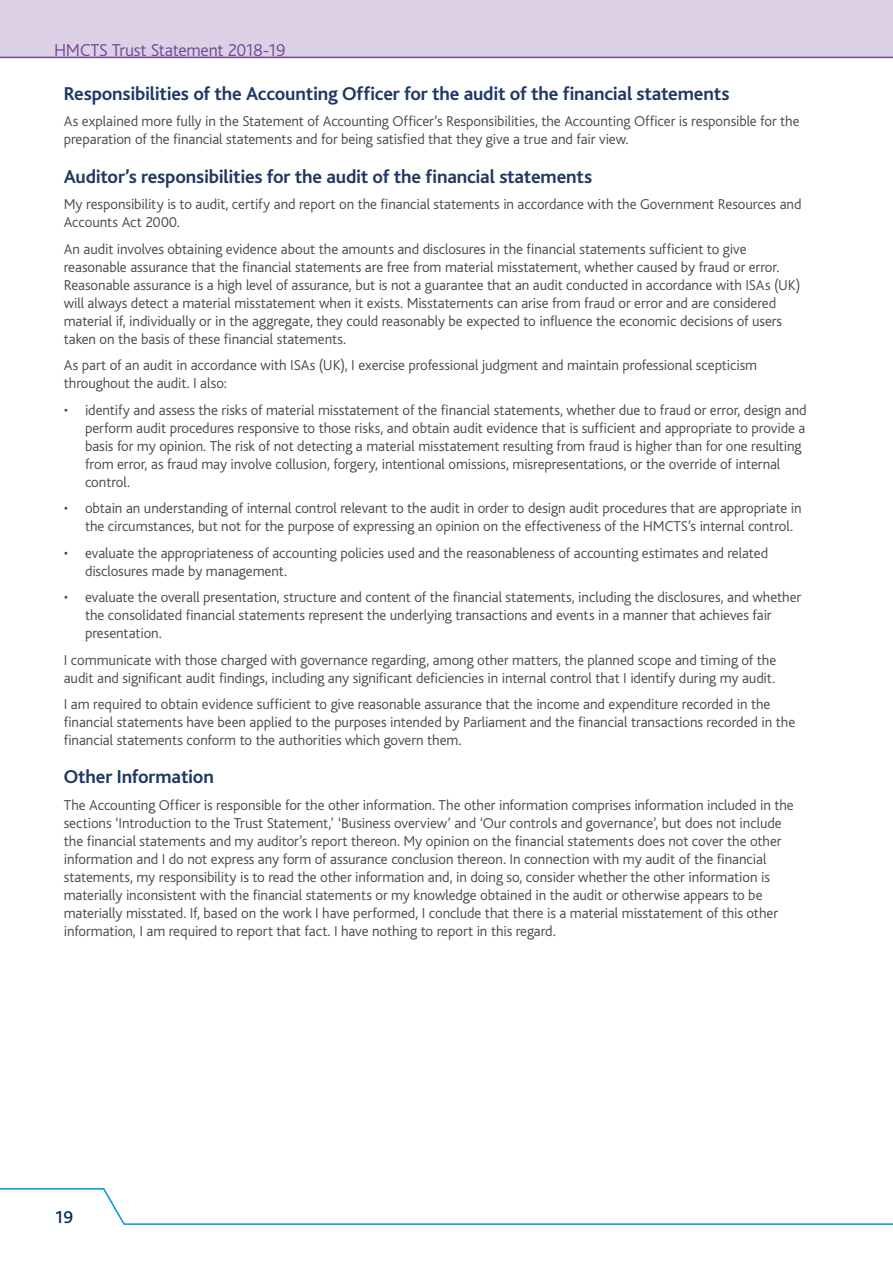
<style>
.page{position:relative;width:893px;height:1263px;background:#fff}
.page>*{position:absolute;margin:0;border:0;box-sizing:border-box;transform-origin:0 0}
.Heading_3{font:700 19.5px "Bliss";letter-spacing:-.01em;color:#1f3864}
.t1{font:300 18px "Bliss";letter-spacing:-.015em;color:#724695}
.t2{font:500 18px "Bliss";color:#032d5a}
.Body{font:300 15px/18px "Bliss";letter-spacing:-.005em;color:#4a4a49}
</style>
<div class="page">
<svg style="left:0;top:1188px;width:893px;height:37px"></svg>
<div style="left:0;top:0;width:893px;height:58px;background:#dcd1e4"></div>
<p class="t1" style="left:54px;top:41px;width:233px">HMCTS Trust Statement 2018-19</p>
<p class="Heading_3" style="left:64px;top:83px;width:667px">Responsibilities of the Accounting Officer for the audit of the financial statements</p>
<p class="Body" style="left:64px;top:113px;width:737px">As explained more fully in the Statement of Accounting Officer’s Responsibilities, the Accounting Officer is responsible for the preparation of the financial statements and for being satisfied that they give a true and fair view.</p>
<p class="Heading_3" style="left:64px;top:166px;width:530px">Auditor’s responsibilities for the audit of the financial statements</p>
<p class="Body" style="left:64px;top:195px;width:739px">My responsibility is to audit, certify and report on the financial statements in accordance with the Government Resources and<br>Accounts Act 2000.</p>
<p class="Body" style="left:64px;top:240px;width:738px">An audit involves obtaining evidence about the amounts and disclosures in the financial statements sufficient to give reasonable assurance that the financial statements are free from material misstatement, whether caused by fraud or error.<br>Reasonable assurance is a high level of assurance, but is not a guarantee that an audit conducted in accordance with ISAs (UK) will always detect a material misstatement when it exists. Misstatements can arise from fraud or error and are considered material if, individually or in the aggregate, they could reasonably be expected to influence the economic decisions of users taken on the basis of these financial statements.</p>
<p class="Body" style="left:64px;top:356px;width:695px">As part of an audit in accordance with ISAs (UK), I exercise professional judgment and maintain professional scepticism throughout the audit. I also:</p>
<p class="Body" style="left:85px;top:401px;width:723px;text-indent:-21px">• identify and assess the risks of material misstatement of the financial statements, whether due to fraud or error, design and perform audit procedures responsive to those risks, and obtain audit evidence that is sufficient and appropriate to provide a basis for my opinion. The risk of not detecting a material misstatement resulting from fraud is higher than for one resulting from error, as fraud may involve collusion, forgery, intentional omissions, misrepresentations, or the override of internal control.</p>
<p class="Body" style="left:85px;top:499px;width:718px;text-indent:-21px">• obtain an understanding of internal control relevant to the audit in order to design audit procedures that are appropriate in the circumstances, but not for the purpose of expressing an opinion on the effectiveness of the HMCTS’s internal control.</p>
<p class="Body" style="left:85px;top:544px;width:685px;text-indent:-21px">• evaluate the appropriateness of accounting policies used and the reasonableness of accounting estimates and related disclosures made by management.</p>
<p class="Body" style="left:85px;top:588px;width:718px;text-indent:-21px">• evaluate the overall presentation, structure and content of the financial statements, including the disclosures, and whether the consolidated financial statements represent the underlying transactions and events in a manner that achieves fair presentation.</p>
<p class="Body" style="left:64px;top:651px;width:714px">I communicate with those charged with governance regarding, among other matters, the planned scope and timing of the audit and significant audit findings, including any significant deficiencies in internal control that I identify during my audit.</p>
<p class="Body" style="left:64px;top:695px;width:733px">I am required to obtain evidence sufficient to give reasonable assurance that the income and expenditure recorded in the financial statements have been applied to the purposes intended by Parliament and the financial transactions recorded in the financial statements conform to the authorities which govern them.</p>
<p class="Heading_3" style="left:64px;top:767px;width:152px">Other Information</p>
<p class="Body" style="left:64px;top:796px;width:731px">The Accounting Officer is responsible for the other information. The other information comprises information included in the sections ‘Introduction to the Trust Statement,’ ‘Business overview’ and ‘Our controls and governance’, but does not include the financial statements and my auditor’s report thereon. My opinion on the financial statements does not cover the other information and I do not express any form of assurance conclusion thereon. In connection with my audit of the financial statements, my responsibility is to read the other information and, in doing so, consider whether the other information is materially inconsistent with the financial statements or my knowledge obtained in the audit or otherwise appears to be materially misstated. If, based on the work I have performed, I conclude that there is a material misstatement of this other information, I am required to report that fact. I have nothing to report in this regard.</p>
<p class="t2" style="left:54px;top:1207px;width:21px">19</p>
</div>
